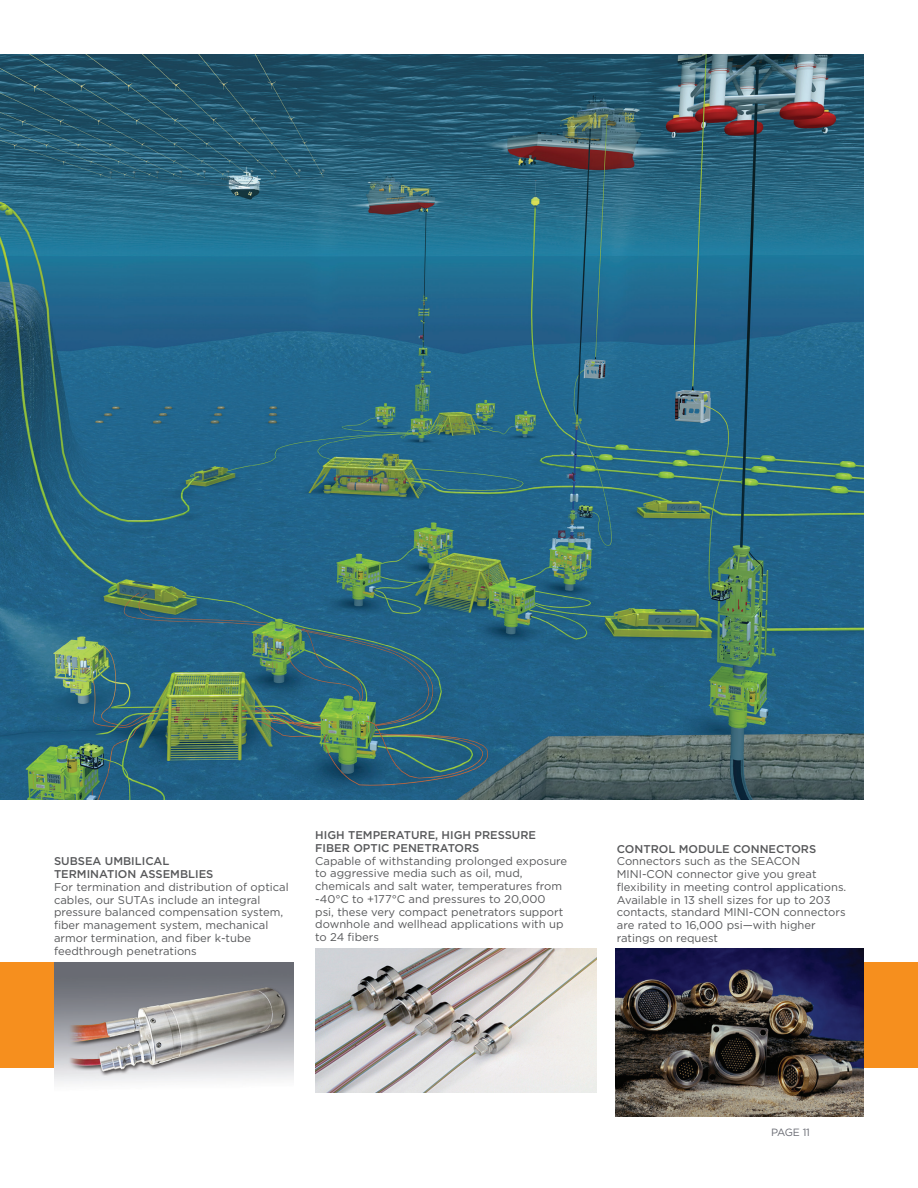
<style>
.page{position:relative;width:918px;height:1188px;background:#fff}
.page>*{position:absolute;margin:0;border:0;box-sizing:border-box;transform-origin:0 0}
.t1{font:11.25px/12.8px "Gotham";color:#57585a}
.t2{font:500 11.25px/12.8px "Gotham";color:#57585a}
.t3{font:10.5px "Gotham";letter-spacing:-.04em;color:#696b73}
</style>
<div class="page">
<img style="left:0;top:54px;width:864px;height:745px">
<div style="left:0;top:1060px;width:147px;height:8px;background:#f68f1e"></div>
<div style="left:0;top:962px;width:54px;height:102px;background:#f68f1e"></div>
<div style="left:801px;top:962px;width:117px;height:98px;background:#f68f1e"></div>
<div style="left:717px;top:1060px;width:201px;height:8px;background:#f68f1e"></div>
<img style="left:315px;top:948px;width:281px;height:145px">
<img style="left:54px;top:962px;width:240px;height:121px">
<img style="left:616px;top:948px;width:248px;height:168px">
<p class="t2" style="left:54px;top:855px;width:161px">SUBSEA UMBILICAL<br>TERMINATION ASSEMBLIES</p>
<p class="t1" style="left:54px;top:880px;width:236px">For termination and distribution of optical cables, our SUTAs include an integral pressure balanced compensation system, fiber management system, mechanical armor termination, and fiber k-tube feedthrough penetrations</p>
<p class="t2" style="left:315px;top:829px;width:222px">HIGH TEMPERATURE, HIGH PRESSURE<br>FIBER OPTIC PENETRATORS</p>
<p class="t1" style="left:315px;top:854px;width:254px">Capable of withstanding prolonged exposure to aggressive media such as oil, mud, chemicals and salt water, temperatures from -40°C to +177°C and pressures to 20,000<br>psi, these very compact penetrators support downhole and wellhead applications with up to 24 fibers</p>
<p class="t2" style="left:617px;top:842px;width:201px">CONTROL MODULE CONNECTORS</p>
<p class="t1" style="left:617px;top:855px;width:231px">Connectors such as the SEACON MINI-CON connector give you great flexibility in meeting control applications.<br>Available in 13 shell sizes for up to 203 contacts, standard MINI-CON connectors are rated to 16,000 psi—with higher ratings on request</p>
<p class="t3" style="left:771px;top:1125px;width:40px">PAGE 11</p>
</div>
